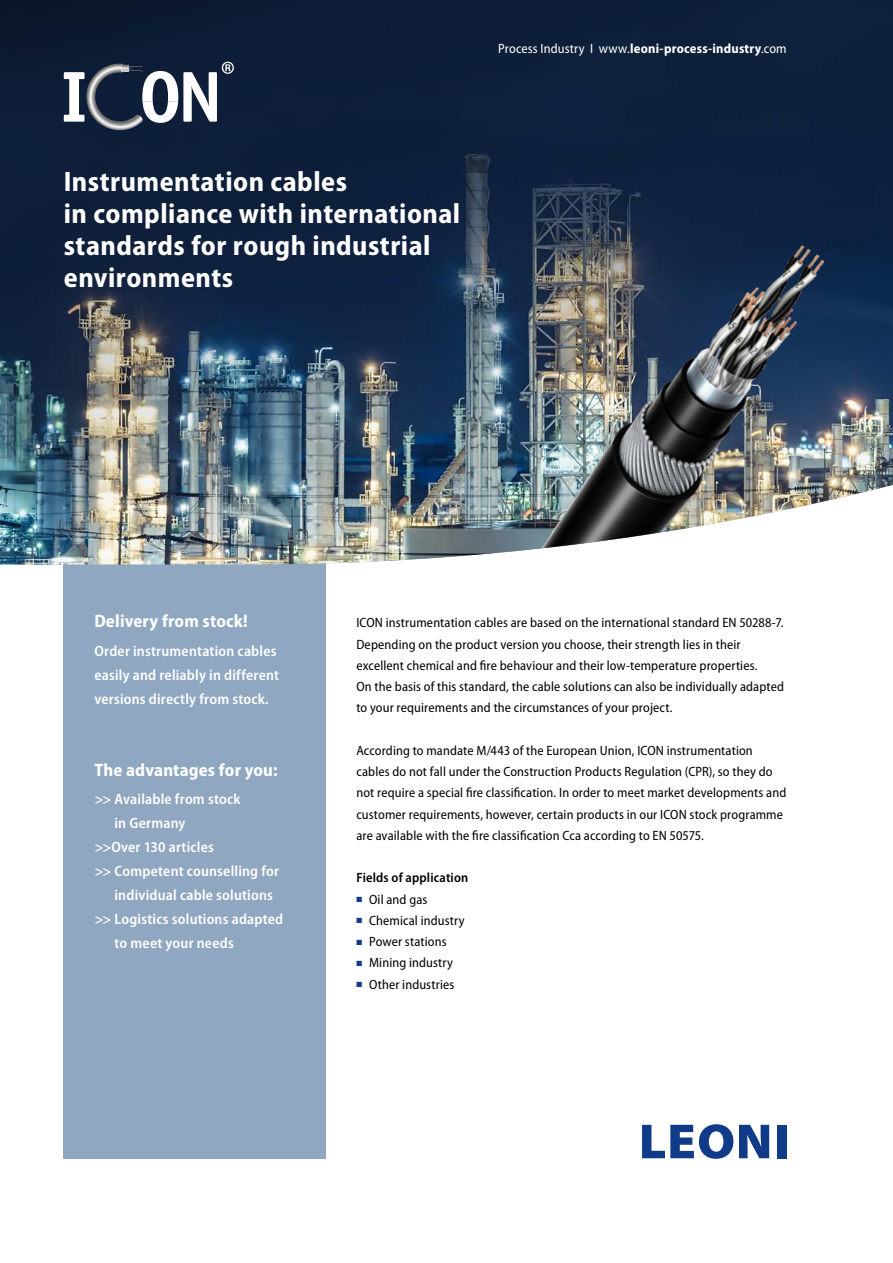
<style>
.page{position:relative;width:893px;height:1263px;background:#fff}
.page>*{position:absolute;margin:0;border:0;box-sizing:border-box;transform-origin:0 0}
.t1{font:700 semi-condensed 28.2px/32.1px "Myriad Pro";letter-spacing:.015em;color:#fff}
.t2{font:700 semi-condensed 18px "Myriad Pro";letter-spacing:.01em;color:#fff}
.t3{font:600 semi-condensed 15px/24px "Myriad Pro";letter-spacing:.015em;color:#fff}
.t4{font:semi-condensed 13.5px/21.3px "Myriad Pro";letter-spacing:.01em;color:#000}
.t5{font:semi-condensed 13.5px "Myriad Pro";letter-spacing:.01em;color:#fff}
.t6{font:600 semi-condensed 13.5px "Myriad Pro";letter-spacing:.01em;color:#000}
.s1{font-weight:700}
.s2{color:#0f3b89}
</style>
<div class="page">
<div style="left:64px;top:530px;width:262px;height:629px;background:#8fa7c1"></div>
<img style="left:0;top:0;width:893px;height:564px">
<img style="left:512px;top:194px;width:326px;height:357px">
<svg style="left:642px;top:1124px;width:91px;height:35px"></svg>
<svg style="left:739px;top:1125px;width:30px;height:33px"></svg>
<div style="left:777px;top:1125px;width:10px;height:33px;background:#0f3b89"></div>
<svg style="left:64px;top:62px;width:170px;height:68px"></svg>
<p class="t5" style="left:498px;top:40px;width:290px">Process Industry I www.<span class="s1">leoni-process-industry</span>.com</p>
<h1 class="t1" style="left:64px;top:164px;width:398px">Instrumentation cables<br>in compliance with international standards for rough industrial environments</h1>
<h2 class="t2" style="left:94px;top:610px;width:155px">Delivery from stock!</h2>
<p class="t3" style="left:94px;top:638px;width:186px">Order instrumentation cables easily and reliably in different versions directly from stock.</p>
<h2 class="t2" style="left:94px;top:758px;width:185px">The advantages for you:</h2>
<p class="t3" style="left:94px;top:786px;width:148px">&gt;&gt; Available from stock</p>
<p class="t3" style="left:115px;top:810px;width:73px">in Germany</p>
<p class="t3" style="left:94px;top:834px;width:121px">&gt;&gt;Over 130 articles</p>
<p class="t3" style="left:94px;top:858px;width:186px">&gt;&gt; Competent counselling for</p>
<p class="t3" style="left:115px;top:882px;width:160px">individual cable solutions</p>
<p class="t3" style="left:94px;top:906px;width:190px">&gt;&gt; Logistics solutions adapted</p>
<p class="t3" style="left:115px;top:930px;width:121px">to meet your needs</p>
<p class="t4" style="left:356px;top:612px;width:429px">ICON instrumentation cables are based on the international standard EN 50288-7.<br>Depending on the product version you choose, their strength lies in their excellent chemical and fire behaviour and their low-temperature properties.<br>On the basis of this standard, the cable solutions can also be individually adapted to your requirements and the circumstances of your project.</p>
<p class="t4" style="left:356px;top:739px;width:432px">According to mandate M/443 of the European Union, ICON instrumentation cables do not fall under the Construction Products Regulation (CPR), so they do not require a special fire classification. In order to meet market developments and customer requirements, however, certain products in our ICON stock programme are available with the fire classification Cca according to EN 50575.</p>
<p class="t6" style="left:356px;top:869px;width:113px">Fields of application</p>
<p class="t4" style="left:356px;top:888px;width:73px"><span class="s2">■</span> Oil and gas</p>
<p class="t4" style="left:356px;top:909px;width:110px"><span class="s2">■</span> Chemical industry</p>
<p class="t4" style="left:356px;top:931px;width:92px"><span class="s2">■</span> Power stations</p>
<p class="t4" style="left:356px;top:952px;width:98px"><span class="s2">■</span> Mining industry</p>
<p class="t4" style="left:356px;top:973px;width:100px"><span class="s2">■</span> Other industries</p>
</div>
